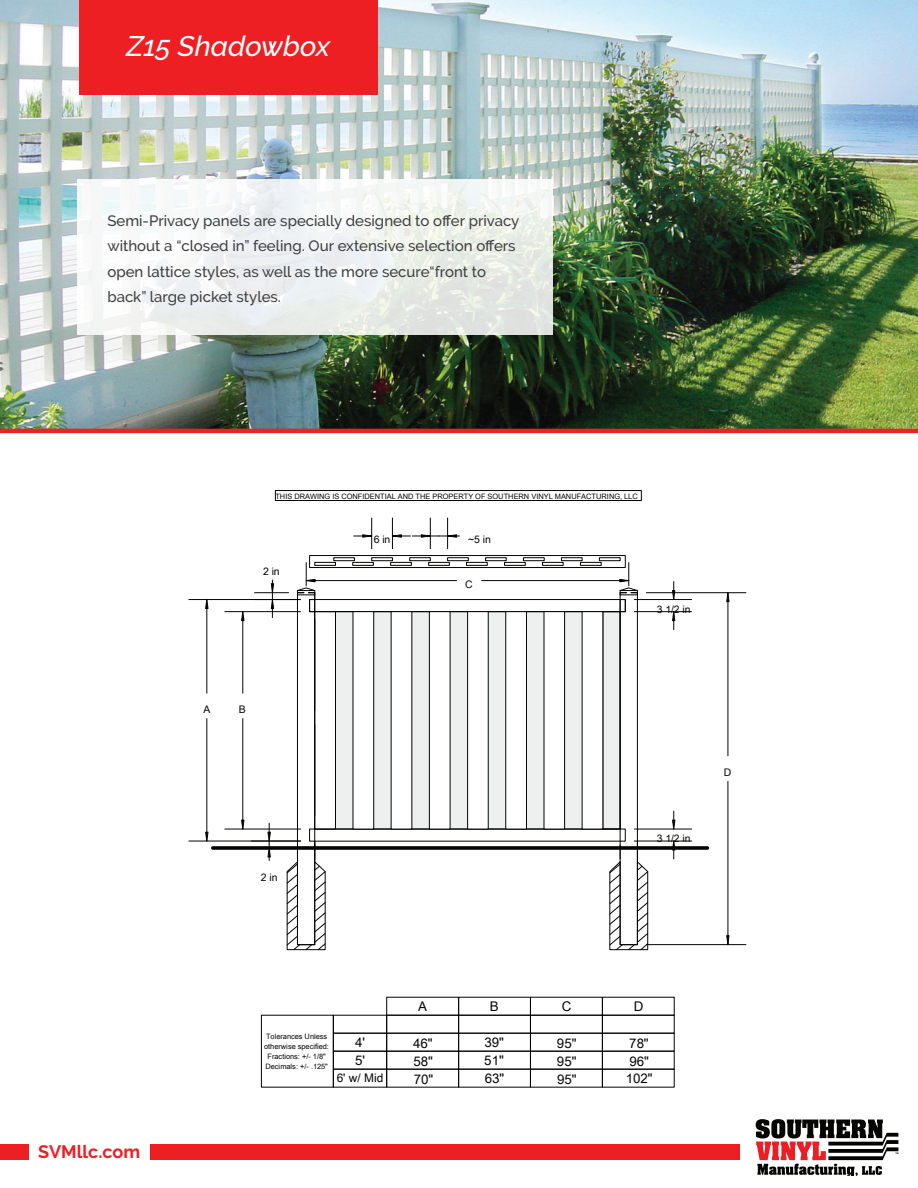
<style>
.page{position:relative;width:918px;height:1188px;background:#fff}
.page>*{position:absolute;margin:0;border:0;box-sizing:border-box;transform-origin:0 0}
.t1{font:italic 500 28.2px "Raleway";color:#fff}
.t2{font:700 18px "Raleway";color:#ee1f23}
.t3{font:500 15px/25.5px "Raleway";color:#3e3e3f}
.t4{font:13.35px/18px "Arial Unicode MS Win Char Set FFFF H2";color:#040503;text-align:justify}
.t5{font:11.85px "Arial Unicode MS Win Char Set FFFF H2";color:#040503}
.t6{font:10.5px "Arial Unicode MS Win Char Set FFFF H2";letter-spacing:-.005em;color:#040503}
.t7{font:7.5px/10.1px "Arial Unicode MS Win Char Set FFFF H2";color:#040503;text-align:center}
</style>
<div class="page">
<img style="left:0;top:0;width:918px;height:433px">
<div style="left:275px;top:490px;width:366px;height:11px;border:1px solid #040503"></div>
<hr style="left:646px;top:592px;width:100px;height:1px;background:#040503">
<hr style="left:646px;top:944px;width:100px;height:1px;background:#040503">
<hr style="left:728px;top:602px;width:1px;height:154px;background:#040503">
<hr style="left:728px;top:781px;width:1px;height:155px;background:#040503">
<svg style="left:726px;top:592px;width:4px;height:10px"></svg>
<svg style="left:726px;top:935px;width:4px;height:10px"></svg>
<hr style="left:482px;top:580px;width:138px;height:1px;background:#040503">
<hr style="left:315px;top:580px;width:142px;height:1px;background:#040503">
<hr style="left:225px;top:611px;width:76px;height:1px;background:#040503">
<hr style="left:225px;top:829px;width:76px;height:1px;background:#040503">
<hr style="left:243px;top:621px;width:1px;height:72px;background:#040503">
<hr style="left:243px;top:719px;width:1px;height:101px;background:#040503">
<svg style="left:241px;top:611px;width:4px;height:10px"></svg>
<svg style="left:241px;top:820px;width:4px;height:10px"></svg>
<hr style="left:189px;top:841px;width:112px;height:1px;background:#040503">
<hr style="left:189px;top:599px;width:112px;height:1px;background:#040503">
<hr style="left:207px;top:719px;width:1px;height:113px;background:#040503">
<hr style="left:207px;top:609px;width:1px;height:84px;background:#040503">
<svg style="left:205px;top:832px;width:4px;height:10px"></svg>
<svg style="left:205px;top:600px;width:4px;height:10px"></svg>
<div style="left:315px;top:611px;width:305px;height:218px;background:#eef0f0"></div>
<svg style="left:213px;top:846px;width:494px;height:4px;background:#1d1d1c"></svg>
<div style="left:314px;top:611px;width:22px;height:218px;background:#fff;border:1px solid #040503"></div>
<div style="left:309px;top:555px;width:317px;height:13px;border:1px solid #040503"></div>
<div style="left:309px;top:599px;width:317px;height:13px;border:1px solid #040503"></div>
<div style="left:309px;top:599px;width:6px;height:13px;border:1px solid #040503"></div>
<div style="left:620px;top:599px;width:6px;height:13px;border:1px solid #040503"></div>
<div style="left:309px;top:829px;width:317px;height:12px;border:1px solid #040503"></div>
<div style="left:353px;top:611px;width:21px;height:218px;background:#fff;border:1px solid #040503"></div>
<div style="left:391px;top:611px;width:21px;height:218px;background:#fff"></div>
<div style="left:429px;top:611px;width:21px;height:218px;background:#fff;border:1px solid #040503"></div>
<div style="left:467px;top:611px;width:22px;height:218px;background:#fff;border:1px solid #040503"></div>
<div style="left:505px;top:611px;width:22px;height:218px;background:#fff;border:1px solid #040503"></div>
<div style="left:544px;top:611px;width:21px;height:218px;background:#fff;border:1px solid #040503"></div>
<div style="left:582px;top:611px;width:21px;height:218px;background:#fff"></div>
<div style="left:314px;top:562px;width:22px;height:4px;border:1px solid #040503"></div>
<div style="left:334px;top:557px;width:21px;height:4px;border:1px solid #040503"></div>
<div style="left:371px;top:557px;width:22px;height:4px;border:1px solid #040503"></div>
<div style="left:409px;top:557px;width:22px;height:4px;border:1px solid #040503"></div>
<div style="left:447px;top:557px;width:22px;height:4px;border:1px solid #040503"></div>
<div style="left:485px;top:557px;width:22px;height:4px;border:1px solid #040503"></div>
<div style="left:523px;top:557px;width:22px;height:4px;border:1px solid #040503"></div>
<div style="left:561px;top:557px;width:21px;height:4px;border:1px solid #040503"></div>
<div style="left:599px;top:557px;width:21px;height:4px;border:1px solid #040503"></div>
<div style="left:352px;top:562px;width:22px;height:4px;border:1px solid #040503"></div>
<div style="left:390px;top:562px;width:22px;height:4px;border:1px solid #040503"></div>
<div style="left:428px;top:562px;width:22px;height:4px;border:1px solid #040503"></div>
<div style="left:466px;top:562px;width:22px;height:4px;border:1px solid #040503"></div>
<div style="left:504px;top:562px;width:22px;height:4px;border:1px solid #040503"></div>
<div style="left:542px;top:562px;width:21px;height:4px;border:1px solid #040503"></div>
<div style="left:580px;top:562px;width:21px;height:4px;border:1px solid #040503"></div>
<svg style="left:297px;top:563px;width:21px;height:37px"></svg>
<hr style="left:297px;top:593px;width:1px;height:352px;background:#040503">
<svg style="left:286px;top:841px;width:40px;height:109px"></svg>
<hr style="left:314px;top:593px;width:1px;height:352px;background:#040503">
<hr style="left:620px;top:593px;width:1px;height:352px;background:#040503">
<svg style="left:619px;top:563px;width:19px;height:33px"></svg>
<svg style="left:609px;top:841px;width:39px;height:109px"></svg>
<hr style="left:637px;top:593px;width:1px;height:352px;background:#040503">
<hr style="left:371px;top:518px;width:1px;height:31px;background:#040503">
<hr style="left:392px;top:518px;width:1px;height:31px;background:#040503">
<svg style="left:354px;top:534px;width:18px;height:4px"></svg>
<hr style="left:430px;top:518px;width:1px;height:31px;background:#040503">
<hr style="left:447px;top:518px;width:1px;height:31px;background:#040503">
<svg style="left:392px;top:534px;width:68px;height:4px"></svg>
<hr style="left:634px;top:599px;width:58px;height:1px;background:#040503">
<hr style="left:634px;top:611px;width:58px;height:1px;background:#040503">
<svg style="left:672px;top:611px;width:3px;height:19px"></svg>
<svg style="left:672px;top:582px;width:3px;height:17px"></svg>
<hr style="left:634px;top:829px;width:58px;height:1px;background:#040503">
<hr style="left:634px;top:841px;width:58px;height:1px;background:#040503">
<svg style="left:672px;top:840px;width:3px;height:19px"></svg>
<svg style="left:672px;top:811px;width:3px;height:19px"></svg>
<hr style="left:251px;top:841px;width:50px;height:1px;background:#040503">
<hr style="left:251px;top:848px;width:52px;height:1px;background:#040503">
<svg style="left:267px;top:823px;width:4px;height:38px"></svg>
<hr style="left:255px;top:592px;width:34px;height:1px;background:#040503">
<hr style="left:255px;top:599px;width:46px;height:1px;background:#040503">
<svg style="left:271px;top:580px;width:3px;height:38px"></svg>
<svg style="left:77px;top:179px;width:476px;height:155px;fill:#eff3f3"></svg>
<div style="left:386px;top:1069px;width:73px;height:18px;border:1px solid #040503"></div>
<div style="left:386px;top:1051px;width:73px;height:18px;border:1px solid #040503"></div>
<div style="left:386px;top:1033px;width:73px;height:18px;border:1px solid #040503"></div>
<div style="left:386px;top:997px;width:73px;height:19px;border:1px solid #040503"></div>
<div style="left:458px;top:1069px;width:73px;height:18px;border:1px solid #040503"></div>
<div style="left:458px;top:1051px;width:73px;height:18px;border:1px solid #040503"></div>
<div style="left:458px;top:1033px;width:73px;height:18px;border:1px solid #040503"></div>
<div style="left:458px;top:997px;width:73px;height:19px;border:1px solid #040503"></div>
<div style="left:530px;top:1069px;width:73px;height:18px;border:1px solid #040503"></div>
<div style="left:530px;top:1051px;width:73px;height:18px;border:1px solid #040503"></div>
<div style="left:530px;top:1033px;width:73px;height:18px;border:1px solid #040503"></div>
<div style="left:530px;top:997px;width:73px;height:19px;border:1px solid #040503"></div>
<div style="left:602px;top:1069px;width:73px;height:18px;border:1px solid #040503"></div>
<div style="left:602px;top:1051px;width:73px;height:18px;border:1px solid #040503"></div>
<div style="left:602px;top:1033px;width:73px;height:18px;border:1px solid #040503"></div>
<div style="left:602px;top:997px;width:73px;height:19px;border:1px solid #040503"></div>
<div style="left:333px;top:1069px;width:54px;height:18px;border:1px solid #040503"></div>
<div style="left:333px;top:1051px;width:54px;height:18px;border:1px solid #040503"></div>
<div style="left:333px;top:1033px;width:54px;height:18px;border:1px solid #040503"></div>
<div style="left:79px;top:0;width:299px;height:95px;background:#ee1f23"></div>
<div style="left:150px;top:1144px;width:590px;height:15px;background:#ee1f23"></div>
<svg style="left:756px;top:1119px;width:142px;height:56px"></svg>
<div style="left:0;top:1144px;width:28px;height:15px;background:#ee1f23"></div>
<h1 class="t1" style="left:126px;top:29px;width:205px">Z15 Shadowbox</h1>
<p class="t3" style="left:107px;top:208px;width:414px">Semi-Privacy panels are specially designed to offer privacy without a “closed in” feeling. Our extensive selection offers open lattice styles, as well as the more secure“front to back” large picket styles.</p>
<p class="t2" style="left:38px;top:1141px;width:103px">SVMllc.com</p>
<p class="t7" style="left:275px;top:491px;width:364px">THIS DRAWING IS CONFIDENTIAL AND THE PROPERTY OF SOUTHERN VINYL MANUFACTURING, LLC</p>
<p class="t6" style="left:263px;top:563px;width:18px">2 in</p>
<p class="t6" style="left:374px;top:532px;width:18px">6 in</p>
<p class="t6" style="left:468px;top:532px;width:24px">~5 in</p>
<p class="t6" style="left:465px;top:576px;width:9px">C</p>
<p class="t6" style="left:657px;top:601px;width:35px">3 1/2 in</p>
<p class="t6" style="left:203px;top:702px;width:8px">A</p>
<p class="t6" style="left:239px;top:702px;width:8px">B</p>
<p class="t6" style="left:261px;top:869px;width:18px">2 in</p>
<p class="t6" style="left:657px;top:831px;width:35px">3 1/2 in</p>
<p class="t6" style="left:724px;top:765px;width:9px">D</p>
<p class="t7" style="left:264px;top:1031px;width:66px">Tolerances Unless otherwise specified:<br>Fractions: +/- 1/8"<br>Decimals: +/- .125"</p>
<p class="t4" style="left:355px;top:1033px;width:11px">4'</p>
<p class="t5" style="left:337px;top:1069px;width:48px">6' w/ Mid</p>
<p class="t4" style="left:355px;top:1051px;width:11px">5'</p>
<p class="t4" style="left:418px;top:998px;width:10px">A</p>
<p class="t4" style="left:490px;top:998px;width:10px">B</p>
<p class="t4" style="left:562px;top:998px;width:11px">C</p>
<p class="t4" style="left:634px;top:998px;width:11px">D</p>
<p class="t4" style="left:484px;top:1034px;width:21px">39" 51" 63"</p>
<p class="t4" style="left:413px;top:1034px;width:21px">46" 58" 70"</p>
<p class="t4" style="left:557px;top:1034px;width:21px">95" 95" 95"</p>
<p class="t4" style="left:626px;top:1034px;width:28px;text-align:left">78"<br>96"<br>102"</p>
</div>
